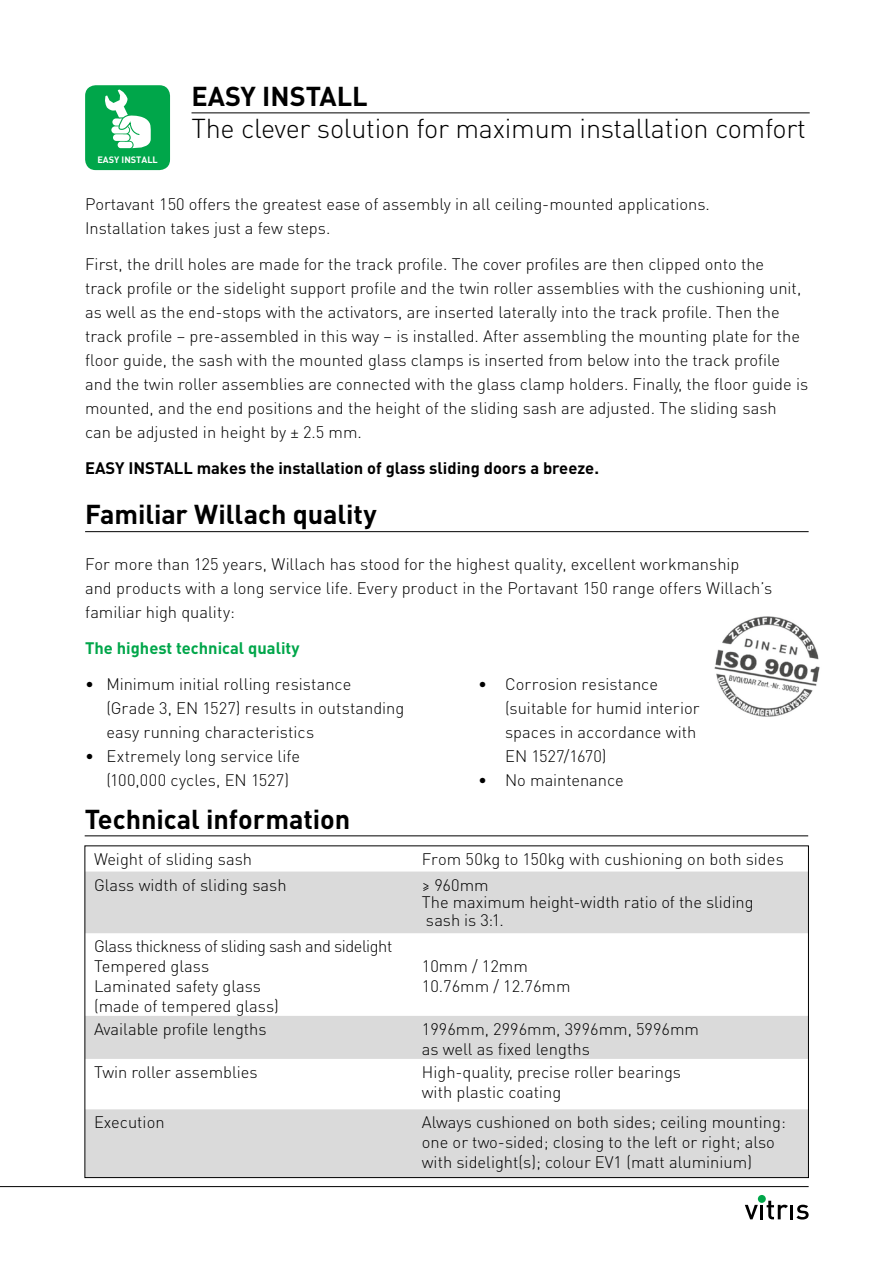
<style>
.page{position:relative;width:881px;height:1263px;background:#fff}
.page>*{position:absolute;margin:0;border:0;box-sizing:border-box;transform-origin:0 0}
.t1{font:700 27px "DIN Pro";letter-spacing:-.005em;color:#000}
.t2{font:300 27px "DIN Pro";letter-spacing:-.01em;color:#000}
.t3{font:300 16.5px/24px "DIN Pro";color:#000}
.t4{font:700 16.5px "DIN Pro";color:#000}
.t5{font:700 16.5px "DIN Pro";color:#00a64a}
.t6{font:700 9.15px "DIN";color:#fff}
</style>
<div class="page">
<svg style="left:745px;top:1205px;width:12px;height:14px"></svg>
<hr style="left:760px;top:1205px;width:3px;height:14px;background:#000">
<svg style="left:766px;top:1201px;width:21px;height:18px"></svg>
<hr style="left:790px;top:1205px;width:3px;height:14px;background:#000">
<svg style="left:796px;top:1205px;width:12px;height:14px"></svg>
<div style="left:757px;top:1195px;width:8px;height:8px;background:#00a64a;border-radius:50%"></div>
<hr style="left:191px;top:113px;width:618px;height:1px;background:#000">
<div style="left:85px;top:85px;width:85px;height:85px;background:#00a64a;border-radius:11px"></div>
<svg style="left:105px;top:90px;width:46px;height:58px"></svg>
<hr style="left:0;top:1186px;width:808px;height:1px;background:#000">
<img style="left:714px;top:616px;width:106px;height:101px">
<hr style="left:85px;top:531px;width:723px;height:1px;background:#000">
<hr style="left:85px;top:836px;width:722px;height:1px;background:#000">
<div style="left:87px;top:871px;width:719px;height:62px;background:#dadada"></div>
<svg style="left:87px;top:1016px;width:719px;height:160px;fill:#dadada"></svg>
<p class="t6" style="left:97px;top:154px;width:62px">EASY INSTALL</p>
<h1 class="t1" style="left:191px;top:78px;width:178px">EASY INSTALL</h1>
<h1 class="t2" style="left:191px;top:110px;width:616px">The clever solution for maximum installation comfort</h1>
<p class="t3" style="left:85px;top:191px;width:626px">Portavant 150 offers the greatest ease of assembly in all ceiling-mounted applications.<br>Installation takes just a few steps.</p>
<p class="t3" style="left:85px;top:251px;width:724px">First, the drill holes are made for the track profile. The cover profiles are then clipped onto the<br>track profile or the sidelight support profile and the twin roller assemblies with the cushioning unit, as well as the end-stops with the activators, are inserted laterally into the track profile. Then the track profile – pre-assembled in this way – is installed. After assembling the mounting plate for the floor guide, the sash with the mounted glass clamps is inserted from below into the track profile and the twin roller assemblies are connected with the glass clamp holders. Finally, the floor guide is mounted, and the end positions and the height of the sliding sash are adjusted. The sliding sash<br>can be adjusted in height by ± 2.5 mm.</p>
<p class="t4" style="left:85px;top:457px;width:515px">EASY INSTALL makes the installation of glass sliding doors a breeze.</p>
<h1 class="t1" style="left:85px;top:496px;width:293px">Familiar Willach quality</h1>
<p class="t3" style="left:85px;top:551px;width:688px">For more than 125 years, Willach has stood for the highest quality, excellent workmanship<br>and products with a long service life. Every product in the Portavant 150 range offers Willach’s familiar high quality:</p>
<p class="t5" style="left:85px;top:637px;width:216px">The highest technical quality</p>
<p class="t3" style="left:106px;top:671px;width:299px;text-indent:-21px">• Minimum initial rolling resistance<br>(Grade 3, EN 1527) results in outstanding easy running characteristics</p>
<p class="t3" style="left:106px;top:743px;width:195px;text-indent:-21px">• Extremely long service life (100,000 cycles, EN 1527)</p>
<h1 class="t1" style="left:85px;top:800px;width:267px">Technical information</h1>
<p class="t3" style="left:94px;top:846px;width:159px">Weight of sliding sash</p>
<p class="t3" style="left:421px;top:846px;width:363px">From 50kg to 150kg with cushioning on both sides</p>
<p class="t3" style="left:94px;top:872px;width:194px">Glass width of sliding sash</p>
<p class="t3" style="left:421px;top:875px;width:333px;line-height:17.7px">≥ 960mm<br>The maximum height-width ratio of the sliding sash is 3:1.</p>
<p class="t3" style="left:94px;top:936px;width:299px;line-height:19.8px">Glass thickness of sliding sash and sidelight<br>Tempered glass<br>Laminated safety glass<br>(made of tempered glass)</p>
<p class="t3" style="left:505px;top:671px;width:196px;text-indent:-27px">• Corrosion resistance (suitable for humid interior spaces in accordance with<br>EN 1527/1670)</p>
<p class="t3" style="left:478px;top:767px;width:147px">• No maintenance</p>
<p class="t3" style="left:421px;top:955px;width:150px;line-height:19.8px">10mm / 12mm<br>10.76mm / 12.76mm</p>
<p class="t3" style="left:94px;top:1016px;width:174px">Available profile lengths</p>
<p class="t3" style="left:421px;top:1018px;width:278px;line-height:19.8px">1996mm, 2996mm, 3996mm, 5996mm as well as fixed lengths</p>
<p class="t3" style="left:94px;top:1059px;width:165px">Twin roller assemblies</p>
<p class="t3" style="left:421px;top:1061px;width:260px;line-height:19.8px">High-quality, precise roller bearings with plastic coating</p>
<p class="t3" style="left:94px;top:1110px;width:72px">Execution</p>
<p class="t3" style="left:421px;top:1112px;width:365px;line-height:19.8px">Always cushioned on both sides; ceiling mounting: one or two-sided; closing to the left or right; also with sidelight(s); colour EV1 (matt aluminium)</p>
</div>
